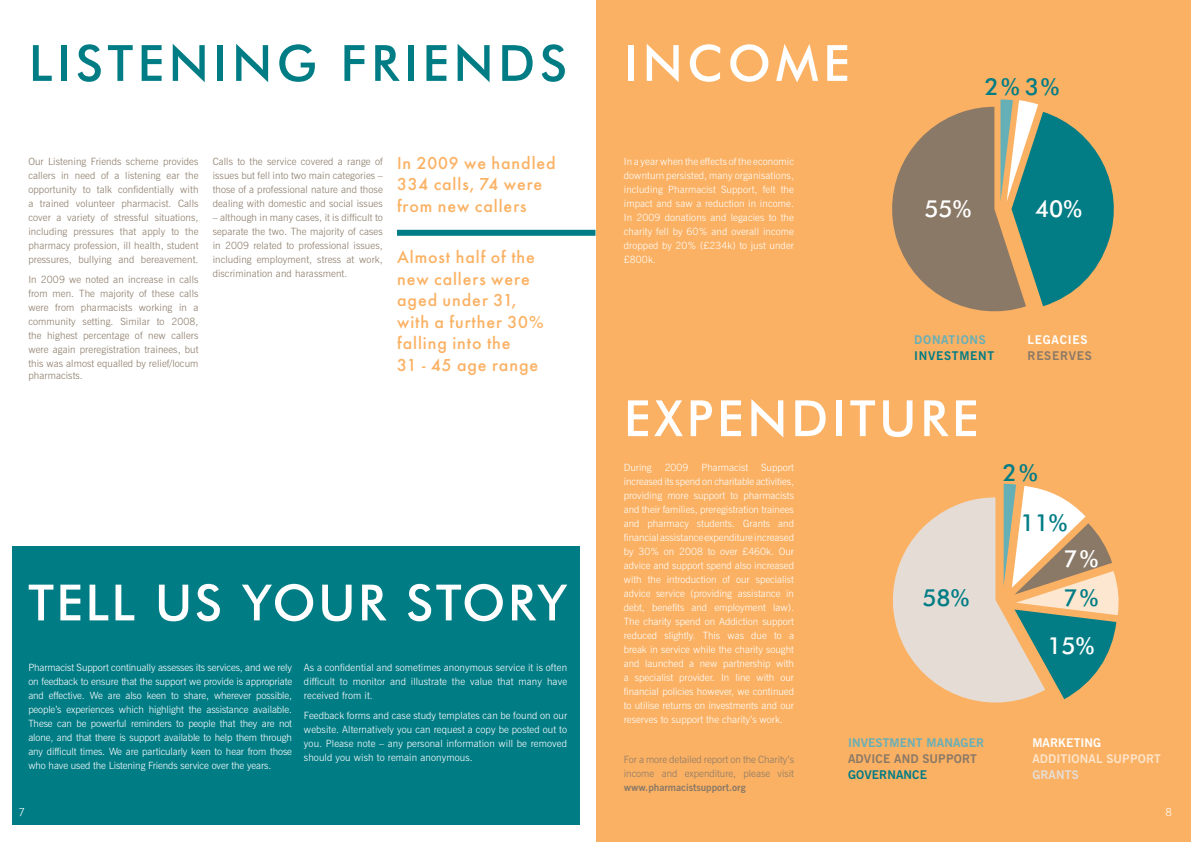
<style>
.page{position:relative;width:1191px;height:842px;background:#fff}
.page>*{position:absolute;margin:0;border:0;box-sizing:border-box;transform-origin:0 0}
.t1{font:500 50px "Futura BT";letter-spacing:.075em;color:#fff}
.t2{font:500 50px "Futura BT";letter-spacing:.09em;color:#007c85}
.t3{font:500 50px "Futura BT";letter-spacing:.05em;color:#fff}
.t4{font:500 23.5px "Futura BT";color:#007c85}
.t5{font:500 23.5px "Futura BT";color:#fff}
.t6{font:18px/21.6px "Futura Mdm";letter-spacing:.05em;color:#fbb163}
.t7{font:700 12px "News Gothic BT";letter-spacing:.01em;color:#65afb8}
.t8{font:700 12px "News Gothic BT";letter-spacing:.01em;color:#ffe4c9}
.t9{font:700 12px "News Gothic BT";letter-spacing:.01em;color:#8a7967}
.t10{font:700 12px "News Gothic BT";letter-spacing:.06em;color:#007c85}
.t11{font:700 12px "News Gothic BT";letter-spacing:.01em;color:#007c85}
.t12{font:700 12px "News Gothic BT";letter-spacing:.06em;color:#65afb8}
.t13{font:700 12px "News Gothic BT";letter-spacing:.01em;color:#fff}
.t14{font:700 12px "News Gothic BT";letter-spacing:.06em;color:#fff}
.t15{font:700 12px "News Gothic BT";letter-spacing:.06em;color:#8a7967}
.t16{font:700 12px "News Gothic BT";letter-spacing:.01em;color:#e5ddd6}
.t17{font:300 11px "News Gothic BT";color:#fff}
.t18{font:300 10px/14px "News Gothic BT";letter-spacing:.01em;color:#fff;text-align:justify}
.t19{font:300 10px/14px "News Gothic BT";letter-spacing:.01em;color:#8a7967;text-align:justify}
.t20{font:700 10px "News Gothic BT";color:#8a7967}
</style>
<div class="page">
<div style="left:596px;top:0;width:595px;height:842px;background:#fbb163"></div>
<div style="left:13px;top:546px;width:567px;height:278px;background:#007c85"></div>
<div style="left:397px;top:230px;width:198px;height:6px;background:#007c85"></div>
<svg style="left:892px;top:99px;width:222px;height:212px"></svg>
<svg style="left:893px;top:484px;width:226px;height:219px"></svg>
<h1 class="t2" style="left:29px;top:33px;width:540px">LISTENING FRIENDS</h1>
<p class="t19" style="left:28px;top:154px;width:172px">Our Listening Friends scheme provides callers in need of a listening ear the opportunity to talk confidentially with a trained volunteer pharmacist. Calls cover a variety of stressful situations, including pressures that apply to the pharmacy profession, ill health, student pressures, bullying and bereavement.</p>
<p class="t19" style="left:28px;top:272px;width:172px">In 2009 we noted an increase in calls from men. The majority of these calls were from pharmacists working in a community setting. Similar to 2008, the highest percentage of new callers were again preregistration trainees, but this was almost equalled by relief/locum</p>
<p class="t19" style="left:28px;top:368px;width:56px">pharmacists.</p>
<p class="t19" style="left:213px;top:154px;width:172px">Calls to the service covered a range of issues but fell into two main categories – those of a professional nature and those dealing with domestic and social issues</p>
<p class="t19" style="left:213px;top:210px;width:172px">– although in many cases, it is difficult to separate the two. The majority of cases in 2009 related to professional issues, including employment, stress at work, discrimination and harassment.</p>
<h3 class="t6" style="left:397px;top:154px;width:160px">In 2009 we handled<br>334 calls, 74 were from new callers</h3>
<h3 class="t6" style="left:397px;top:248px;width:148px">Almost half of the new callers were aged under 31, with a further 30% falling into the<br>31 - 45 age range</h3>
<h1 class="t3" style="left:28px;top:572px;width:540px">TELL US YOUR STORY</h1>
<p class="t18" style="left:28px;top:660px;width:265px">Pharmacist Support continually assesses its services, and we rely on feedback to ensure that the support we provide is appropriate and effective. We are also keen to share, wherever possible, people’s experiences which highlight the assistance available.<br>These can be powerful reminders to people that they are not alone, and that there is support available to help them through any difficult times. We are particularly keen to hear from those who have used the Listening Friends service over the years.</p>
<p class="t18" style="left:304px;top:660px;width:265px">As a confidential and sometimes anonymous service it is often difficult to monitor and illustrate the value that many have received from it.</p>
<p class="t18" style="left:304px;top:708px;width:265px">Feedback forms and case study templates can be found on our website. Alternatively you can request a copy be posted out to you. Please note – any personal information will be removed should you wish to remain anonymous.</p>
<h1 class="t1" style="left:624px;top:33px;width:227px">INCOME</h1>
<p class="t18" style="left:624px;top:154px;width:172px">In a year when the effects of the economic downturn persisted, many organisations, including Pharmacist Support, felt the impact and saw a reduction in income.<br>In 2009 donations and legacies to the charity fell by 60% and overall income dropped by 20% (£234k) to just under £800k.</p>
<h2 class="t4" style="left:984px;top:72px;width:76px">2% 3%</h2>
<h2 class="t5" style="left:924px;top:195px;width:48px">55%</h2>
<h2 class="t5" style="left:1035px;top:195px;width:48px">40%</h2>
<p class="t12" style="left:914px;top:332px;width:73px">DONATIONS</p>
<p class="t14" style="left:1027px;top:332px;width:61px">LEGACIES</p>
<p class="t10" style="left:914px;top:348px;width:82px">INVESTMENT</p>
<p class="t15" style="left:1027px;top:348px;width:66px">RESERVES</p>
<h1 class="t1" style="left:624px;top:388px;width:356px">EXPENDITURE</h1>
<p class="t18" style="left:624px;top:460px;width:29px">During</p>
<p class="t18" style="left:664px;top:460px;width:25px">2009</p>
<p class="t18" style="left:701px;top:460px;width:48px">Pharmacist</p>
<p class="t18" style="left:624px;top:460px;width:172px;text-indent:137px">Support increased its spend on charitable activities, providing more support to pharmacists and their families, preregistration trainees and pharmacy students. Grants and financial assistance expenditure increased by 30% on 2008 to over £460k. Our advice and support spend also increased with the introduction of our specialist advice service (providing assistance in debt, benefits and employment law).<br>The charity spend on Addiction support reduced slightly. This was due to a break in service while the charity sought and launched a new partnership with a specialist provider. In line with our financial policies however, we continued to utilise returns on investments and our reserves to support the charity’s work.</p>
<p class="t19" style="left:624px;top:753px;width:172px">For a more detailed report on the Charity’s income and expenditure, please visit</p>
<p class="t20" style="left:624px;top:782px;width:123px">www.pharmacistsupport.org</p>
<h2 class="t4" style="left:1003px;top:459px;width:36px">2%</h2>
<h2 class="t4" style="left:1020px;top:509px;width:48px">11%</h2>
<h2 class="t5" style="left:1063px;top:544px;width:36px">7%</h2>
<h2 class="t4" style="left:922px;top:583px;width:48px">58%</h2>
<h2 class="t4" style="left:1063px;top:583px;width:36px">7%</h2>
<h2 class="t5" style="left:1047px;top:631px;width:48px">15%</h2>
<p class="t7" style="left:848px;top:735px;width:137px">INVESTMENT MANAGER</p>
<p class="t13" style="left:1032px;top:735px;width:70px">MARKETING</p>
<p class="t9" style="left:848px;top:751px;width:130px">ADVICE AND SUPPORT</p>
<p class="t8" style="left:1032px;top:751px;width:130px">ADDITIONAL SUPPORT</p>
<p class="t11" style="left:848px;top:767px;width:81px">GOVERNANCE</p>
<p class="t16" style="left:1032px;top:767px;width:48px">GRANTS</p>
<p class="t17" style="left:18px;top:805px;width:8px">7</p>
<p class="t17" style="left:1165px;top:806px;width:8px">8</p>
</div>
